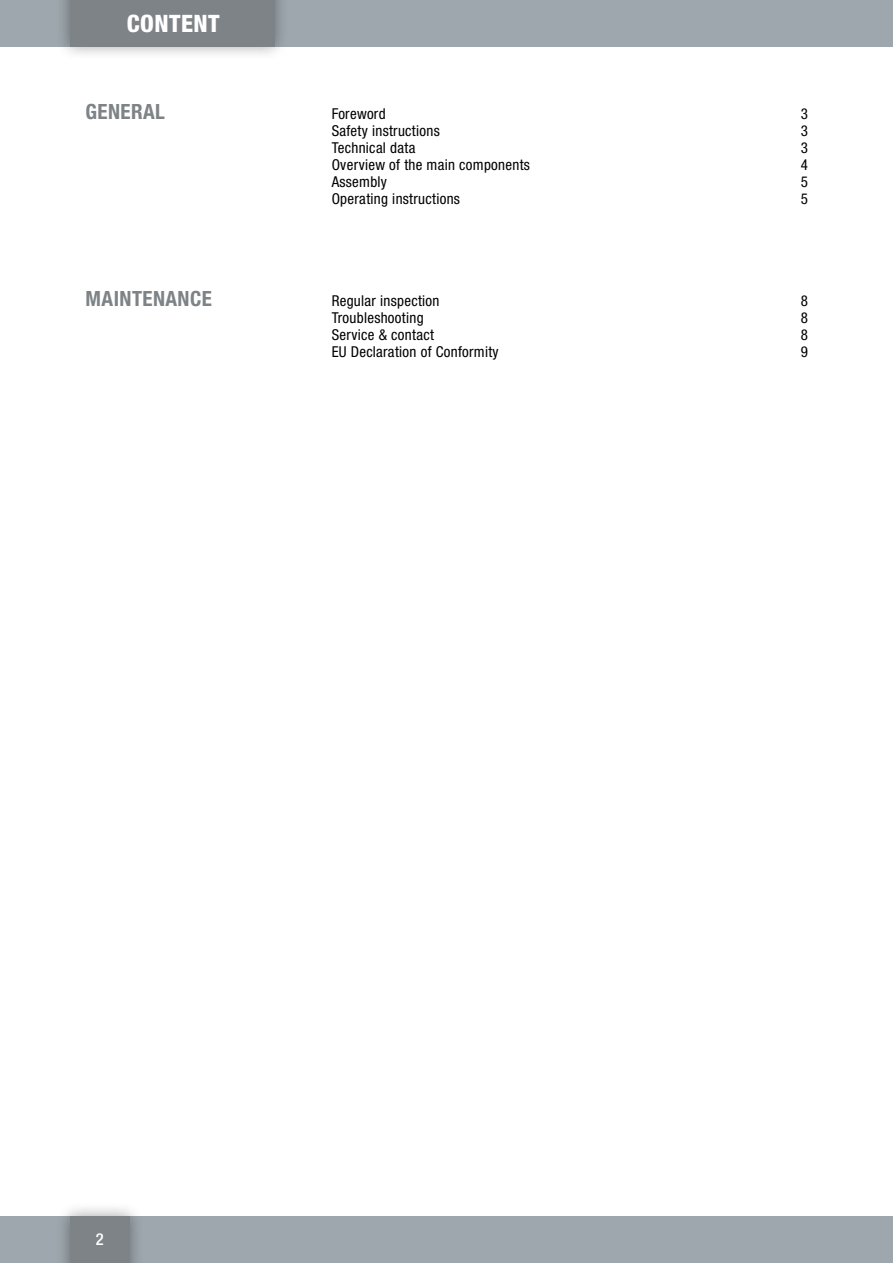
<style>
.page{position:relative;width:893px;height:1263px;background:#fff}
.page>*{position:absolute;margin:0;border:0;box-sizing:border-box;transform-origin:0 0}
.t1{font:800 condensed 24px "Helvetica Neue LT Pro";letter-spacing:.02em;color:#fff}
.t2{font:700 condensed 21px "Helvetica Neue LT Pro";letter-spacing:.02em;color:#7d8386}
.t3{font:500 condensed 16.5px "Helvetica Neue LT Pro";color:#fff}
.t4{font:condensed 15px "Helvetica Neue LT Pro";letter-spacing:.02em;color:#000}
</style>
<div class="page">
<div style="left:0;top:1216px;width:893px;height:47px;background:#9ea7ad"></div>
<div style="left:0;top:0;width:893px;height:47px;background:#9ea7ad"></div>
<div style="left:56px;top:0;width:232px;height:61px;background:#000;opacity:.35"></div>
<div style="left:70px;top:0;width:204px;height:47px;background:#7d8386"></div>
<div style="left:56px;top:1202px;width:88px;height:61px;background:#000;opacity:.35"></div>
<div style="left:70px;top:1216px;width:60px;height:47px;background:#7d8386"></div>
<h1 class="t1" style="left:127px;top:9px;width:95px">CONTENT</h1>
<h2 class="t2" style="left:85px;top:99px;width:81px">GENERAL</h2>
<h2 class="t2" style="left:86px;top:286px;width:128px">MAINTENANCE</h2>
<p class="t4" style="left:332px;top:105px;width:55px">Foreword</p>
<p class="t4" style="left:801px;top:105px;width:9px">3</p>
<p class="t4" style="left:332px;top:122px;width:110px">Safety instructions</p>
<p class="t4" style="left:801px;top:122px;width:9px">3</p>
<p class="t4" style="left:332px;top:139px;width:85px">Technical data</p>
<p class="t4" style="left:801px;top:139px;width:9px">3</p>
<p class="t4" style="left:332px;top:156px;width:200px">Overview of the main components</p>
<p class="t4" style="left:801px;top:156px;width:9px">4</p>
<p class="t4" style="left:332px;top:173px;width:57px">Assembly</p>
<p class="t4" style="left:801px;top:173px;width:9px">5</p>
<p class="t4" style="left:332px;top:190px;width:130px">Operating instructions</p>
<p class="t4" style="left:801px;top:190px;width:9px">5</p>
<p class="t4" style="left:332px;top:292px;width:109px">Regular inspection</p>
<p class="t4" style="left:801px;top:292px;width:9px">8</p>
<p class="t4" style="left:332px;top:309px;width:93px">Troubleshooting</p>
<p class="t4" style="left:801px;top:309px;width:9px">8</p>
<p class="t4" style="left:332px;top:326px;width:104px">Service &amp; contact</p>
<p class="t4" style="left:801px;top:326px;width:9px">8</p>
<p class="t4" style="left:332px;top:343px;width:169px">EU Declaration of Conformity</p>
<p class="t4" style="left:801px;top:343px;width:9px">9</p>
<p class="t3" style="left:96px;top:1229px;width:9px">2</p>
</div>
